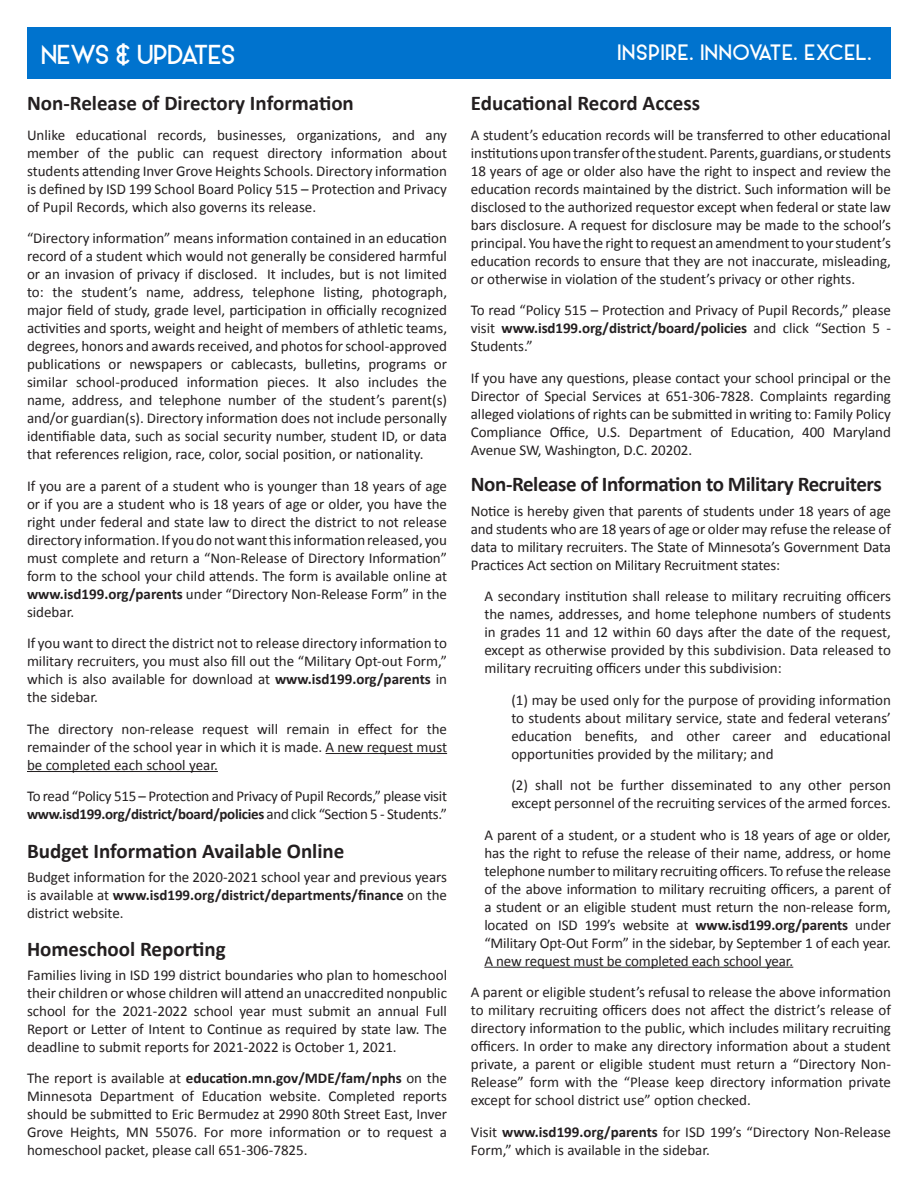
<style>
.page{position:relative;width:918px;height:1188px;background:#fff}
.page>*{position:absolute;margin:0;border:0;box-sizing:border-box;transform-origin:0 0}
.t1{font:24px "Alpaca Scarlett Demo";letter-spacing:.025em;color:#fff}
.t2{font:700 21px "Calibri";color:#231f20}
.t3{font:700 21px "Calibri";letter-spacing:-.02em;color:#231f20}
.t4{font:19.5px "Alpaca Scarlett Demo";letter-spacing:.07em;color:#fff}
.Body{font:15px/18px "Calibri";color:#231f20;text-align:justify}
.Body-2{font:15px/18px "Calibri";letter-spacing:-.02em;color:#231f20}
.s1{font-weight:700}
</style>
<div class="page">
<div style="left:27px;top:27px;width:864px;height:52px;background:#0073ce"></div>
<hr style="left:326px;top:753px;width:121px;height:1px;background:#231f20">
<hr style="left:27px;top:771px;width:191px;height:1px;background:#231f20">
<hr style="left:484px;top:967px;width:309px;height:1px;background:#231f20">
<p class="t1" style="left:42px;top:39px;width:195px">NEWS &amp; UPDATES</p>
<p class="t4" style="left:618px;top:39px;width:255px">INSPIRE. INNOVATE. EXCEL.</p>
<p class="t2" style="left:27px;top:90px;width:328px">Non-Release of Directory Information</p>
<p class="Body" style="left:27px;top:126px;width:422px">Unlike educational records, businesses, organizations, and any member of the public can request directory information about students attending Inver Grove Heights Schools. Directory information is defined by ISD 199 School Board Policy 515 – Protection and Privacy of Pupil Records, which also governs its release.</p>
<p class="Body" style="left:27px;top:229px;width:422px">“Directory information” means information contained in an education record of a student which would not generally be considered harmful or an invasion of privacy if disclosed. It includes, but is not limited to: the student’s name, address, telephone listing, photograph, major field of study, grade level, participation in officially recognized activities and sports, weight and height of members of athletic teams, degrees, honors and awards received, and photos for school-approved publications or newspapers or cablecasts, bulletins, programs or similar school-produced information pieces. It also includes the name, address, and telephone number of the student’s parent(s) and/or guardian(s). Directory information does not include personally identifiable data, such as social security number, student ID, or data that references religion, race, color, social position, or nationality.</p>
<p class="Body" style="left:27px;top:477px;width:422px">If you are a parent of a student who is younger than 18 years of age or if you are a student who is 18 years of age or older, you have the right under federal and state law to direct the district to not release directory information. If you do not want this information released, you must complete and return a “Non-Release of Directory Information” form to the school your child attends. The form is available online at <span class="s1">www.isd199.org/parents</span> under “Directory Non-Release Form” in the sidebar.</p>
<p class="Body" style="left:27px;top:634px;width:422px">If you want to direct the district not to release directory information to military recruiters, you must also fill out the “Military Opt-out Form,” which is also available for download at <span class="s1">www.isd199.org/parents</span> in the sidebar.</p>
<p class="Body" style="left:27px;top:720px;width:422px">The directory non-release request will remain in effect for the remainder of the school year in which it is made. A new request must be completed each school year.</p>
<p class="Body-2" style="left:27px;top:787px;width:422px">To read “Policy 515 – Protection and Privacy of Pupil Records,” please visit <span class="s1">www.isd199.org/district/board/policies</span> and click “Section 5 - Students.”</p>
<p class="t2" style="left:27px;top:838px;width:319px">Budget Information Available Online</p>
<p class="Body" style="left:27px;top:868px;width:422px">Budget information for the 2020-2021 school year and previous years is available at <span class="s1">www.isd199.org/district/departments/finance</span> on the district website.</p>
<p class="t2" style="left:27px;top:935px;width:200px">Homeschool Reporting</p>
<p class="Body" style="left:27px;top:966px;width:422px">Families living in ISD 199 district boundaries who plan to homeschool their children or whose children will attend an unaccredited nonpublic school for the 2021-2022 school year must submit an annual Full Report or Letter of Intent to Continue as required by state law. The deadline to submit reports for 2021-2022 is October 1, 2021.</p>
<p class="Body" style="left:27px;top:1069px;width:422px">The report is available at <span class="s1">education.mn.gov/MDE/fam/nphs</span> on the Minnesota Department of Education website. Completed reports should be submitted to Eric Bermudez at 2990 80th Street East, Inver Grove Heights, MN 55076. For more information or to request a homeschool packet, please call 651-306-7825.</p>
<p class="t2" style="left:471px;top:90px;width:231px">Educational Record Access</p>
<p class="Body" style="left:471px;top:126px;width:422px">A student’s education records will be transferred to other educational institutions upon transfer of the student. Parents, guardians, or students 18 years of age or older also have the right to inspect and review the education records maintained by the district. Such information will be disclosed to the authorized requestor except when federal or state law bars disclosure. A request for disclosure may be made to the school’s principal. You have the right to request an amendment to your student’s education records to ensure that they are not inaccurate, misleading, or otherwise in violation of the student’s privacy or other rights.</p>
<p class="Body" style="left:471px;top:301px;width:422px">To read “Policy 515 – Protection and Privacy of Pupil Records,” please visit <span class="s1">www.isd199.org/district/board/policies</span> and click “Section 5 - Students.”</p>
<p class="Body" style="left:471px;top:369px;width:422px">If you have any questions, please contact your school principal or the Director of Special Services at 651-306-7828. Complaints regarding alleged violations of rights can be submitted in writing to: Family Policy Compliance Office, U.S. Department of Education, 400 Maryland Avenue SW, Washington, D.C. 20202.</p>
<p class="t3" style="left:471px;top:471px;width:412px">Non-Release of Information to Military Recruiters</p>
<p class="Body" style="left:471px;top:502px;width:422px">Notice is hereby given that parents of students under 18 years of age and students who are 18 years of age or older may refuse the release of data to military recruiters. The State of Minnesota’s Government Data Practices Act section on Military Recruitment states:</p>
<p class="Body" style="left:484px;top:587px;width:408px">A secondary institution shall release to military recruiting officers the names, addresses, and home telephone numbers of students in grades 11 and 12 within 60 days after the date of the request, except as otherwise provided by this subdivision. Data released to military recruiting officers under this subdivision:</p>
<p class="Body" style="left:511px;top:691px;width:381px">(1) may be used only for the purpose of providing information to students about military service, state and federal veterans’ education benefits, and other career and educational opportunities provided by the military; and</p>
<p class="Body" style="left:511px;top:776px;width:381px">(2) shall not be further disseminated to any other person except personnel of the recruiting services of the armed forces.</p>
<p class="Body" style="left:484px;top:826px;width:408px">A parent of a student, or a student who is 18 years of age or older, has the right to refuse the release of their name, address, or home telephone number to military recruiting officers. To refuse the release of the above information to military recruiting officers, a parent of a student or an eligible student must return the non-release form, located on ISD 199’s website at <span class="s1">www.isd199.org/parents</span> under “Military Opt-Out Form” in the sidebar, by September 1 of each year.<br>A new request must be completed each school year.</p>
<p class="Body" style="left:471px;top:983px;width:422px">A parent or eligible student’s refusal to release the above information to military recruiting officers does not affect the district’s release of directory information to the public, which includes military recruiting officers. In order to make any directory information about a student private, a parent or eligible student must return a “Directory Non-Release” form with the “Please keep directory information private except for school district use” option checked.</p>
<p class="Body" style="left:471px;top:1123px;width:422px">Visit <span class="s1">www.isd199.org/parents</span> for ISD 199’s “Directory Non-Release<br>Form,” which is available in the sidebar.</p>
</div>
